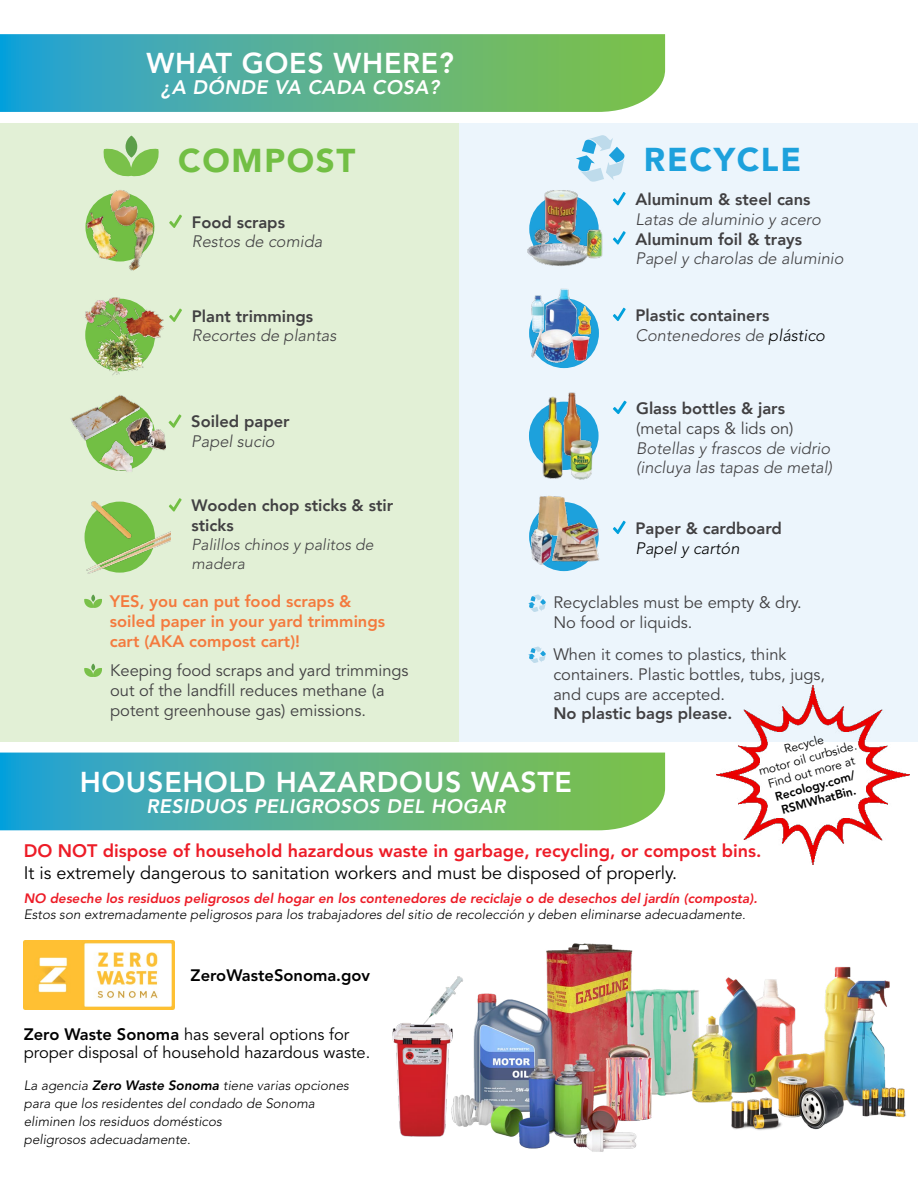
<style>
.page{position:relative;width:918px;height:1188px;background:#fff}
.page>*{position:absolute;margin:0;border:0;box-sizing:border-box;transform-origin:0 0}
.t1{font:900 33px "Avenir";letter-spacing:.05em;color:#72bf44}
.t2{font:900 33px "Avenir";letter-spacing:.05em;color:#1da1dc}
.t3{font:800 28.5px "Avenir LT Std";letter-spacing:.025em;color:#fff}
.t4{font:italic 800 19.5px "Avenir LT Std";letter-spacing:.025em;color:#fff}
.t5{font:800 18px "Avenir LT Std";color:#ed1c27}
.t6{font:18px "Avenir LT Std";color:#000}
.t7{font:16.5px/19.8px "Avenir LT Std";color:#414042}
.t8{font:italic 300 16.5px/19.8px "Avenir LT Std";color:#414042}
.t9{font:800 16.5px/19.8px "Avenir";color:#414042}
.t10{font:16.5px/18px "Avenir LT Std";color:#000}
.t11{font:800 16.5px/19.8px "Avenir LT Std";color:#f47a3e}
.t12{font:800 16.5px "Avenir LT Std";color:#414042}
.t13{font:800 16.5px "Avenir LT Std";color:#000}
.t14{font:italic 300 16.5px "Avenir LT Std";color:#000}
.t15{font:italic 300 15.75px/18.9px "Avenir LT Std";color:#414042}
.t16{font:italic 300 13.5px/18px "Avenir LT Std";color:#000}
.t17{font:italic 800 13.5px "Avenir LT Std";color:#ed1c27}
.t18{font:12px/14.4px "Avenir LT Std";color:#000;text-align:center}
.t19{font:800 12px/14.4px "Avenir LT Std";color:#000}
.s1{color:#000}
.s2{font-weight:800}
</style>
<div class="page">
<svg style="left:0;top:753px;width:665px;height:77px;background:#58b28f"></svg>
<svg style="left:0;top:34px;width:665px;height:78px;background:#59b28f"></svg>
<div style="left:459px;top:123px;width:459px;height:619px;background:#ecf5fc"></div>
<div style="left:0;top:123px;width:459px;height:619px;background:#e2f0d6"></div>
<img style="left:519px;top:943px;width:387px;height:209px">
<img style="left:24px;top:941px;width:150px;height:69px">
<svg style="left:103px;top:148px;width:56px;height:29px"></svg>
<div style="left:126px;top:136px;width:11px;height:22px;background:#5c9f49;border-radius:50%"></div>
<img style="left:85px;top:209px;width:20px;height:50px">
<img style="left:101px;top:190px;width:42px;height:38px">
<img style="left:105px;top:205px;width:50px;height:66px">
<div style="left:85px;top:299px;width:70px;height:72px;background:#72bf44;border-radius:50%"></div>
<img style="left:85px;top:298px;width:46px;height:36px">
<img style="left:123px;top:307px;width:40px;height:34px">
<img style="left:92px;top:328px;width:56px;height:48px">
<div style="left:85px;top:401px;width:70px;height:70px;background:#72bf44;border-radius:50%"></div>
<img style="left:70px;top:395px;width:71px;height:45px">
<img style="left:122px;top:416px;width:43px;height:43px">
<img style="left:99px;top:441px;width:34px;height:31px">
<img style="left:85px;top:532px;width:86px;height:42px">
<img style="left:84px;top:502px;width:63px;height:43px">
<svg style="left:169px;top:215px;width:13px;height:13px"></svg>
<svg style="left:169px;top:309px;width:13px;height:13px"></svg>
<svg style="left:169px;top:414px;width:12px;height:14px"></svg>
<svg style="left:169px;top:498px;width:13px;height:14px"></svg>
<svg style="left:576px;top:135px;width:49px;height:47px"></svg>
<img style="left:527px;top:190px;width:76px;height:76px">
<div style="left:529px;top:298px;width:70px;height:70px;background:#1da1dc;border-radius:50%"></div>
<img style="left:529px;top:288px;width:63px;height:78px">
<div style="left:529px;top:402px;width:70px;height:68px;background:#1da1dc;border-radius:50%"></div>
<img style="left:536px;top:392px;width:58px;height:88px">
<div style="left:529px;top:502px;width:70px;height:69px;background:#1da1dc;border-radius:50%"></div>
<img style="left:529px;top:495px;width:71px;height:70px">
<svg style="left:613px;top:192px;width:13px;height:13px"></svg>
<svg style="left:613px;top:231px;width:13px;height:14px"></svg>
<svg style="left:613px;top:308px;width:13px;height:13px"></svg>
<svg style="left:613px;top:401px;width:14px;height:13px"></svg>
<svg style="left:613px;top:521px;width:13px;height:13px"></svg>
<svg style="left:528px;top:595px;width:18px;height:17px"></svg>
<img style="left:716px;top:685px;width:194px;height:180px">
<svg style="left:528px;top:647px;width:18px;height:16px"></svg>
<svg style="left:84px;top:595px;width:18px;height:13px"></svg>
<img style="left:392px;top:965px;width:133px;height:174px">
<svg style="left:84px;top:664px;width:18px;height:13px"></svg>
<h2 class="t3" style="left:147px;top:46px;width:309px">WHAT GOES WHERE?</h2>
<p class="t4" style="left:161px;top:76px;width:280px">¿A DÓNDE VA CA DA COSA?</p>
<h1 class="t1" style="left:178px;top:132px;width:179px">COMPOST</h1>
<p class="t9" style="left:192px;top:212px;width:95px">Food scraps</p>
<p class="t8" style="left:192px;top:232px;width:132px">Restos de comida</p>
<p class="t9" style="left:192px;top:306px;width:123px">Plant trimmings</p>
<p class="t8" style="left:192px;top:326px;width:146px">Recortes de plantas</p>
<p class="t9" style="left:191px;top:412px;width:100px">Soiled paper</p>
<p class="t8" style="left:191px;top:432px;width:85px">Papel sucio</p>
<p class="t9" style="left:192px;top:496px;width:203px">Wooden chop sticks &amp; stir sticks</p>
<p class="t15" style="left:192px;top:535px;width:184px">Palillos chinos y palitos de madera</p>
<p class="t11" style="left:110px;top:591px;width:277px">YES, you can put food scraps &amp; soiled paper in your yard trimmings cart (AKA compost cart)!</p>
<p class="t7" style="left:110px;top:661px;width:300px">Keeping food scraps and yard trimmings out of the landfill reduces methane (a potent greenhouse gas) emissions.</p>
<h1 class="t2" style="left:644px;top:132px;width:159px">RECYCLE</h1>
<p class="t9" style="left:636px;top:189px;width:177px">Aluminum &amp; steel cans</p>
<p class="t8" style="left:636px;top:210px;width:187px">Latas de aluminio y acero</p>
<p class="t9" style="left:636px;top:229px;width:168px">Aluminum foil &amp; trays</p>
<p class="t8" style="left:636px;top:249px;width:210px">Papel y charolas de aluminio</p>
<p class="t9" style="left:636px;top:305px;width:135px">Plastic containers</p>
<p class="t8" style="left:636px;top:325px;width:191px">Contenedores de <span class="s1">plástico</span></p>
<p class="t9" style="left:636px;top:398px;width:150px">Glass bottles &amp; jars</p>
<p class="t7" style="left:636px;top:419px;width:159px">(metal caps &amp; lids on)</p>
<p class="t8" style="left:636px;top:438px;width:197px">Botellas y frascos de vidrio (incluya las tapas de metal)</p>
<p class="t9" style="left:636px;top:518px;width:148px">Paper &amp; cardboard</p>
<p class="t14" style="left:636px;top:538px;width:105px">Papel y cartón</p>
<p class="t7" style="left:553px;top:593px;width:250px">Recyclables must be empty &amp; dry.<br>No food or liquids.</p>
<p class="t7" style="left:553px;top:645px;width:273px">When it comes to plastics, think containers. Plastic bottles, tubs, jugs, and cups are accepted.</p>
<p class="t12" style="left:553px;top:704px;width:181px">No plastic bags please.</p>
<h2 class="t3" style="left:80px;top:765px;width:494px">HOUSEHOLD HAZARDOUS WASTE</h2>
<p class="t4" style="left:146px;top:794px;width:347px">RESIDUOS PELIGROSOS DEL HOGAR</p>
<p class="t18" style="left:753px;top:751px;width:103px;rotate:-15deg">Recycle<br>motor oil curbside.<br>Find out more at</p>
<p class="t19" style="left:774px;top:790px;width:84px;rotate:-15deg">Recology.com/<br>RSMWhatBin.</p>
<p class="t5" style="left:24px;top:840px;width:739px">DO NOT dispose of household hazardous waste in garbage, recycling, or compost bins.</p>
<p class="t6" style="left:24px;top:862px;width:655px">It is extremely dangerous to sanitation workers and must be disposed of properly.</p>
<p class="t17" style="left:24px;top:890px;width:735px">NO deseche los residuos peligrosos del hogar en los contenedores de reciclaje o de desechos del jardín (composta).</p>
<p class="t16" style="left:24px;top:905px;width:723px">Estos son extremadamente peligrosos para los trabajadores del sitio de recolección y deben eliminarse adecuadamente.</p>
<p class="t13" style="left:191px;top:966px;width:181px">ZeroWasteSonoma.gov</p>
<p class="t10" style="left:24px;top:1025px;width:348px"><span class="s2">Zero Waste Sonoma</span> has several options for proper disposal of household hazardous waste.</p>
<p class="t16" style="left:24px;top:1076px;width:327px">La agencia <span class="s2">Zero Waste Sonoma</span> tiene varias opciones para que los residentes del condado de Sonoma eliminen los residuos domésticos<br>peligrosos adecuadamente.</p>
</div>
